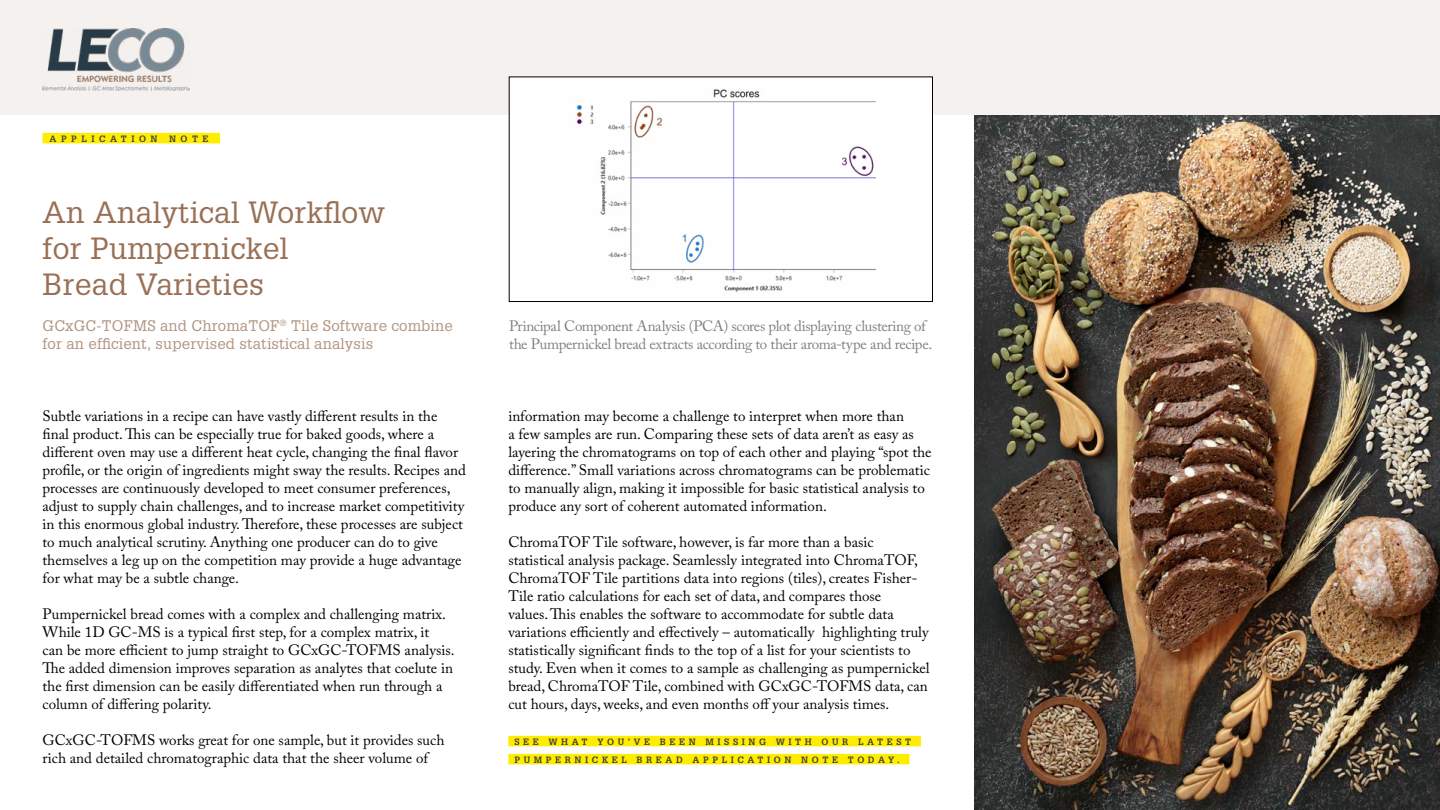
<style>
.page{position:relative;width:1440px;height:810px;background:#fff}
.page>*{position:absolute;margin:0;border:0;box-sizing:border-box;transform-origin:0 0}
.t1{font:30px/36px "Glypha LT Std";letter-spacing:.01em;color:#997056}
.t2{font:15px/18px "Adobe Caslon Pro";color:#000}
.t3{font:15px/18px "Adobe Caslon Pro";letter-spacing:-.025em;color:#808080}
.t4{font:15px/18px "Glypha LT Std";letter-spacing:.01em;color:#b39480}
.t5{font:700 9px/18px "Glypha LT Std";letter-spacing:.4em;color:#404040}
.t6{font:700 9px "Glypha LT Std";letter-spacing:.5em;color:#404040}
</style>
<div class="page">
<img style="left:974px;top:115px;width:466px;height:695px">
<div style="left:0;top:0;width:1440px;height:115px;background:#f5f1ee"></div>
<div style="left:508px;top:736px;width:413px;height:10px;background:#ffed00"></div>
<div style="left:508px;top:754px;width:401px;height:10px;background:#ffed00"></div>
<div style="left:43px;top:133px;width:177px;height:10px;background:#ffed00"></div>
<div style="left:509px;top:77px;width:424px;height:225px;background:#fff"></div>
<img style="left:576px;top:89px;width:299px;height:203px">
<div style="left:509px;top:77px;width:424px;height:225px;border:1px solid #000"></div>
<img style="left:43px;top:28px;width:147px;height:63px">
<p class="t6" style="left:50px;top:133px;width:110px">APPLICATION</p>
<p class="t5" style="left:169px;top:129px;width:41px">NOTE</p>
<h1 class="t1" style="left:43px;top:193px;width:344px">An Analytical Workflow for Pumpernickel<br>Bread Varieties</h1>
<p class="t4" style="left:43px;top:316px;width:412px">GCxGC-TOFMS and ChromaTOF<sup>®</sup> Tile Software combine for an efficient, supervised statistical analysis</p>
<p class="t2" style="left:43px;top:406px;width:425px">Subtle variations in a recipe can have vastly different results in the final product. This can be especially true for baked goods, where a different oven may use a different heat cycle, changing the final flavor profile, or the origin of ingredients might sway the results. Recipes and processes are continuously developed to meet consumer preferences, adjust to supply chain challenges, and to increase market competitivity in this enormous global industry. Therefore, these processes are subject to much analytical scrutiny. Anything one producer can do to give themselves a leg up on the competition may provide a huge advantage for what may be a subtle change.</p>
<p class="t2" style="left:43px;top:604px;width:414px">Pumpernickel bread comes with a complex and challenging matrix.<br>While 1D GC-MS is a typical first step, for a complex matrix, it<br>can be more efficient to jump straight to GCxGC-TOFMS analysis.<br>The added dimension improves separation as analytes that coelute in the first dimension can be easily differentiated when run through a column of differing polarity.</p>
<p class="t2" style="left:43px;top:730px;width:404px">GCxGC-TOFMS works great for one sample, but it provides such rich and detailed chromatographic data that the sheer volume of</p>
<p class="t3" style="left:509px;top:316px;width:425px">Principal Component Analysis (PCA) scores plot displaying clustering of the Pumpernickel bread extracts according to their aroma-type and recipe.</p>
<p class="t2" style="left:508px;top:406px;width:425px">information may become a challenge to interpret when more than<br>a few samples are run. Comparing these sets of data aren’t as easy as layering the chromatograms on top of each other and playing “spot the difference.” Small variations across chromatograms can be problematic to manually align, making it impossible for basic statistical analysis to produce any sort of coherent automated information.</p>
<p class="t2" style="left:508px;top:532px;width:423px">ChromaTOF Tile software, however, is far more than a basic statistical analysis package. Seamlessly integrated into ChromaTOF, ChromaTOF Tile partitions data into regions (tiles), creates Fisher-Tile ratio calculations for each set of data, and compares those<br>values. This enables the software to accommodate for subtle data variations efficiently and effectively – automatically highlighting truly statistically significant finds to the top of a list for your scientists to study. Even when it comes to a sample as challenging as pumpernickel bread, ChromaTOF Tile, combined with GCxGC-TOFMS data, can cut hours, days, weeks, and even months off your analysis times.</p>
<p class="t5" style="left:514px;top:732px;width:398px">SEE WHAT YOU’VE BEEN MISSING WITH OUR LATEST<br>PUMPERNICKEL BREAD APPLICATION NOTE TODAY.</p>
</div>
